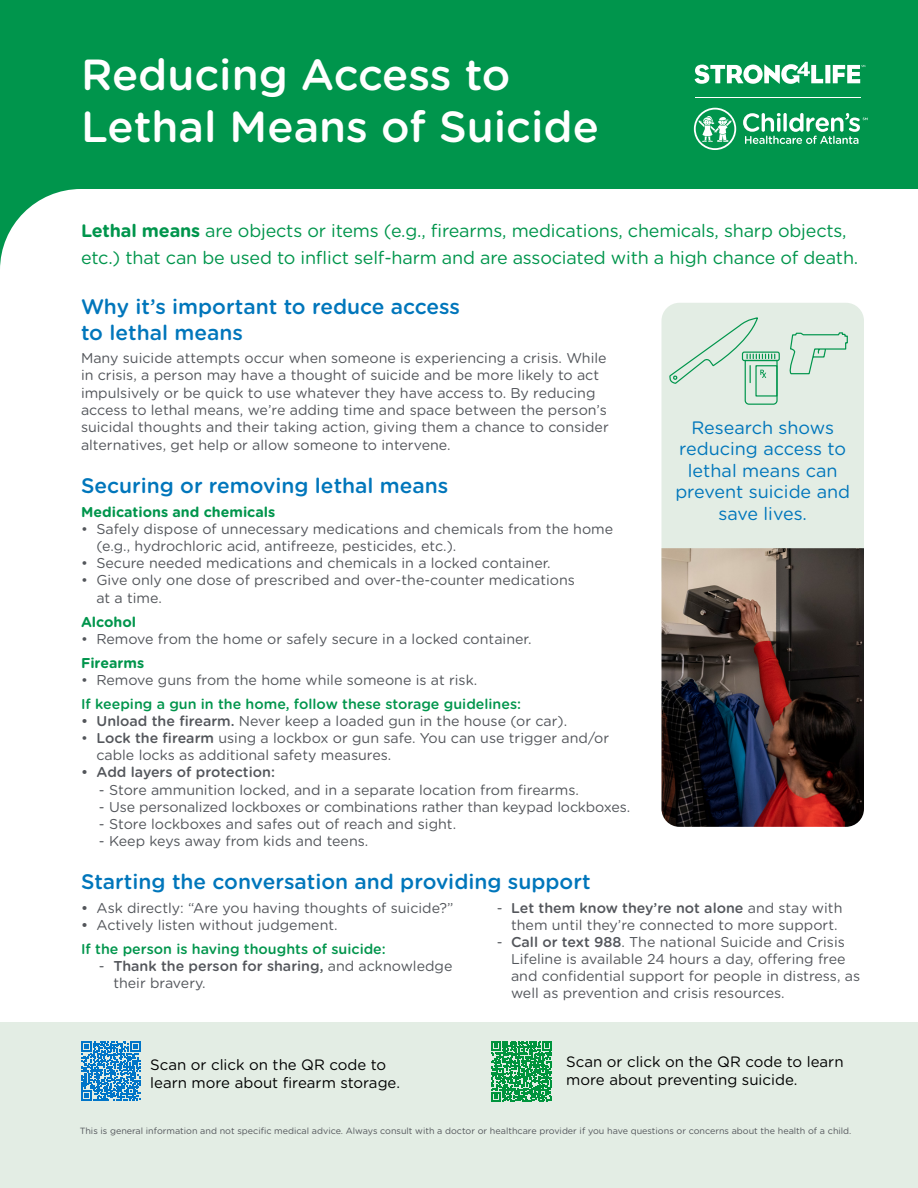
<style>
.page{position:relative;width:918px;height:1188px;background:#fff}
.page>*{position:absolute;margin:0;border:0;box-sizing:border-box;transform-origin:0 0}
.t1{font:500 43.5px/52.2px "Gotham Rounded";color:#fff}
.t2{font:500 21px/25.2px "Gotham Rounded";color:#0076bb}
.t3{font:18px/27px "Gotham Rounded";letter-spacing:-.01em;color:#00954c}
.t4{font:18px/21.6px "Gotham Rounded";color:#0076bb;text-align:center}
.t5{font:15px/18px "Gotham Rounded";color:#000}
.t6{font:14.25px/17.1px "Gotham Rounded";color:#53565b}
.t7{font:500 14.25px/23.9px "Gotham Rounded";color:#00954c}
.t8{font:700 14.25px "Gotham Rounded";color:#00954c}
.t9{font:500 14.25px "Gotham Rounded";color:#53565b}
.t10{font:9px "Gotham Rounded";color:#53565b}
.s1{font-weight:700}
.s2{font-weight:500}
.s3{color:#53565b}
.s4{font-weight:400;color:#53565b}
</style>
<div class="page">
<div style="left:0;top:1023px;width:918px;height:165px;background:#e3ede4"></div>
<div style="left:0;top:0;width:918px;height:328px;background:#00954c"></div>
<div style="left:0;top:189px;width:918px;height:217px;background:#fff"></div>
<svg style="left:81px;top:1042px;width:60px;height:59px"></svg>
<div style="left:825px;top:65px;width:5px;height:18px;background:#fff"></div>
<svg style="left:695px;top:62px;width:128px;height:22px"></svg>
<svg style="left:833px;top:65px;width:32px;height:18px"></svg>
<hr style="left:695px;top:97px;width:165px;height:1px;background:#fff">
<svg style="left:743px;top:113px;width:125px;height:31px"></svg>
<svg style="left:694px;top:108px;width:42px;height:42px"></svg>
<div style="left:662px;top:303px;width:202px;height:245px;background:#e3ede4"></div>
<img style="left:662px;top:548px;width:202px;height:279px">
<svg style="left:789px;top:332px;width:59px;height:43px"></svg>
<div style="left:742px;top:352px;width:38px;height:9px;border:1px solid #00954c;border-radius:2px"></div>
<svg style="left:668px;top:316px;width:110px;height:89px"></svg>
<svg style="left:491px;top:1041px;width:61px;height:61px"></svg>
<h1 class="t1" style="left:81px;top:47px;width:519px">Reducing Access to<br>Lethal Means of Suicide</h1>
<p class="t3" style="left:81px;top:216px;width:779px"><span class="s1">Lethal means</span> are objects or items (e.g., firearms, medications, chemicals, sharp objects, etc.) that can be used to inflict self-harm and are associated with a high chance of death.</p>
<h2 class="t2" style="left:81px;top:293px;width:381px">Why it’s important to reduce access to lethal means</h2>
<p class="t6" style="left:81px;top:349px;width:529px">Many suicide attempts occur when someone is experiencing a crisis. While in crisis, a person may have a thought of suicide and be more likely to act impulsively or be quick to use whatever they have access to. By reducing access to lethal means, we’re adding time and space between the person’s suicidal thoughts and their taking action, giving them a chance to consider alternatives, get help or allow someone to intervene.</p>
<h2 class="t2" style="left:81px;top:472px;width:369px">Securing or removing lethal means</h2>
<p class="t8" style="left:81px;top:501px;width:196px">Medications and chemicals</p>
<p class="t6" style="left:96px;top:520px;width:518px;text-indent:-15px">• Safely dispose of unnecessary medications and chemicals from the home (e.g., hydrochloric acid, antifreeze, pesticides, etc.).</p>
<p class="t6" style="left:81px;top:554px;width:471px">• Secure needed medications and chemicals in a locked container.</p>
<p class="t6" style="left:96px;top:571px;width:480px;line-height:18px;text-indent:-15px">• Give only one dose of prescribed and over-the-counter medications at a time.</p>
<p class="t8" style="left:81px;top:612px;width:57px">Alcohol</p>
<p class="t6" style="left:81px;top:630px;width:452px">• Remove from the home or safely secure in a locked container.</p>
<p class="t8" style="left:81px;top:653px;width:65px">Firearms</p>
<p class="t6" style="left:81px;top:671px;width:398px">• Remove guns from the home while someone is at risk.</p>
<p class="t7" style="left:81px;top:691px;width:442px">If keeping a gun in the home, follow these storage guidelines:</p>
<p class="t6" style="left:81px;top:712px;width:488px"><span class="s2">• Unload the firearm.</span> Never keep a loaded gun in the house (or car).</p>
<p class="t6" style="left:96px;top:729px;width:514px;text-indent:-15px">• <span class="s2">Lock the firearm</span> using a lockbox or gun safe. You can use trigger and/or cable locks as additional safety measures.</p>
<p class="t9" style="left:81px;top:762px;width:195px">• Add layers of protection:</p>
<p class="t6" style="left:99px;top:780px;width:482px">- Store ammunition locked, and in a separate location from firearms.</p>
<p class="t6" style="left:99px;top:797px;width:533px">- Use personalized lockboxes or combinations rather than keypad lockboxes.</p>
<p class="t6" style="left:99px;top:814px;width:359px">- Store lockboxes and safes out of reach and sight.</p>
<p class="t6" style="left:99px;top:832px;width:271px">- Keep keys away from kids and teens.</p>
<p class="t4" style="left:675px;top:416px;width:176px">Research shows reducing access to lethal means can prevent suicide and save lives.</p>
<h2 class="t2" style="left:81px;top:868px;width:511px">Starting the conversation and providing support</h2>
<p class="t6" style="left:81px;top:899px;width:374px"><span class="s2">•</span> Ask directly: “Are you having thoughts of suicide?”</p>
<p class="t7" style="left:81px;top:912px;width:306px"><span class="s3">•</span> <span class="s4">Actively listen without judgement.<br></span>If the person is having thoughts of suicide:</p>
<p class="t6" style="left:113px;top:957px;width:341px;text-indent:-14px">- <span class="s2">Thank the person for sharing,</span> and acknowledge their bravery.</p>
<p class="t6" style="left:511px;top:899px;width:333px;text-indent:-14px">- <span class="s2">Let them know they’re not alone</span> and stay with them until they’re connected to more support.</p>
<p class="t6" style="left:511px;top:933px;width:351px;text-indent:-14px">- <span class="s2">Call or text 988</span>. The national Suicide and Crisis Lifeline is available 24 hours a day, offering free and confidential support for people in distress, as well as prevention and crisis resources.</p>
<p class="t5" style="left:566px;top:1052px;width:279px">Scan or click on the QR code to learn more about preventing suicide.</p>
<p class="t5" style="left:150px;top:1055px;width:251px">Scan or click on the QR code to learn more about firearm storage.</p>
<p class="t10" style="left:80px;top:1125px;width:773px">This is general information and not specific medical advice. Always consult with a doctor or healthcare provider if you have questions or concerns about the health of a child.</p>
</div>
